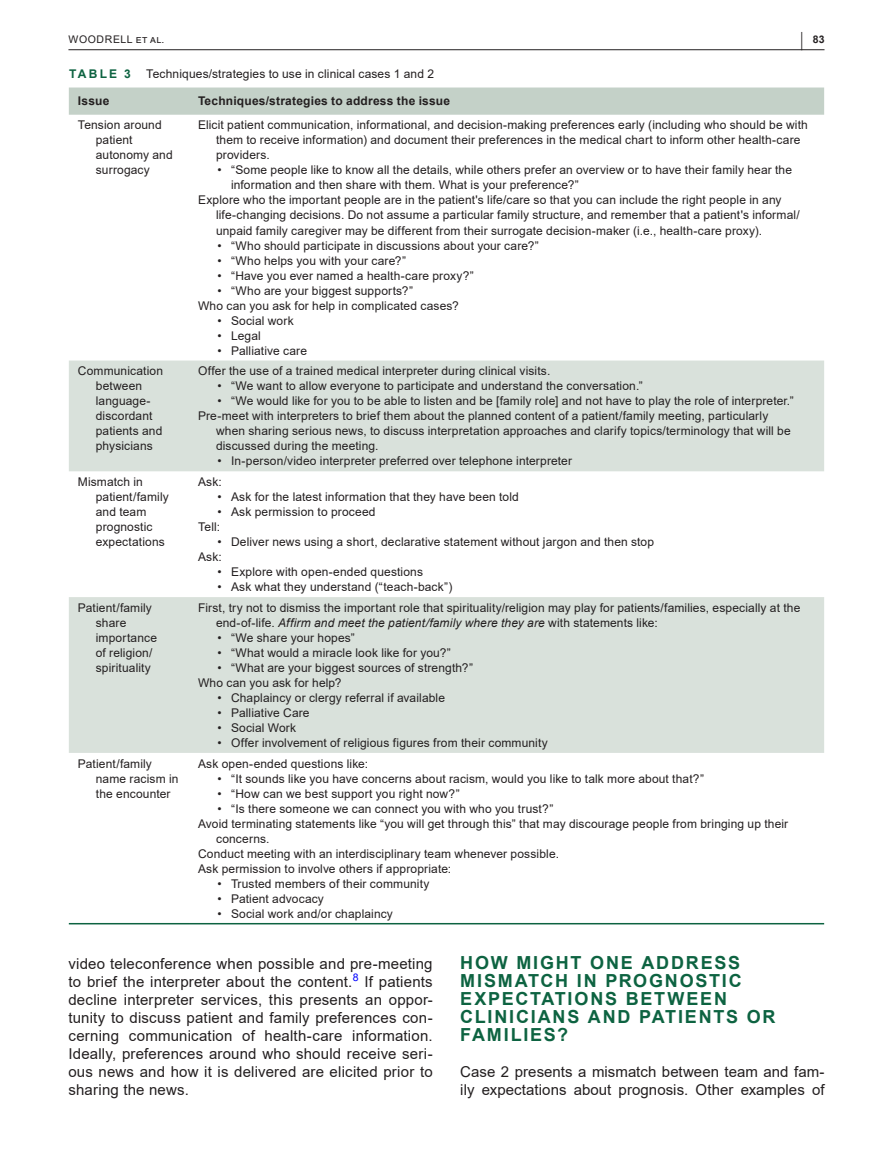
<style>
.page{position:relative;width:893px;height:1174px;background:#fff}
.page>*{position:absolute;margin:0;border:0;box-sizing:border-box;transform-origin:0 0}
.t1{font:700 19.5px "Arial";color:#231f20;scale:.38 1}
.t2{font:700 18px/18px "Arial";letter-spacing:.1em;color:#0d6341}
.t3{font:15px/18px "Arial";letter-spacing:.01em;color:#231f20}
.t4{font:12px/15px "Arial";letter-spacing:.01em;color:#231f20}
.t5{font:700 12px "Arial";letter-spacing:.02em;color:#231f20}
.t6{font:700 12px "Arial";letter-spacing:.185em;color:#0d6341}
.t7{font:10.5px "Arial";letter-spacing:.05em;color:#231f20}
.t8{font:700 10.5px "Arial";color:#231f20}
.t9{font:10.5px "Arial";color:#00f}
.s1{font-style:italic}
</style>
<div class="page">
<hr style="left:68px;top:49px;width:756px;height:1px;background:#231f20">
<svg style="left:69px;top:87px;width:755px;height:28px;background:#c5d2c9"></svg>
<svg style="left:69px;top:360px;width:755px;height:393px;fill:#d9e1db"></svg>
<hr style="left:69px;top:923px;width:120px;height:1px;background:#0d6341">
<hr style="left:189px;top:923px;width:635px;height:1px;background:#0d6341">
<h1 class="t1" style="left:801px;top:25px;width:7px">|</h1>
<p class="t7" style="left:69px;top:32px;width:97px">WOODRELL et al.</p>
<p class="t8" style="left:813px;top:32px;width:13px">83</p>
<p class="t6" style="left:69px;top:65px;width:63px">TABLE 3</p>
<p class="t4" style="left:146px;top:66px;width:289px">Techniques/strategies to use in clinical cases 1 and 2</p>
<p class="t5" style="left:78px;top:93px;width:33px">Issue</p>
<p class="t5" style="left:198px;top:93px;width:254px">Techniques/strategies to address the issue</p>
<p class="t4" style="left:96px;top:118px;width:78px;text-indent:-18px">Tension around patient autonomy and surrogacy</p>
<p class="t4" style="left:216px;top:118px;width:593px;text-indent:-18px">Elicit patient communication, informational, and decision-making preferences early (including who should be with them to receive information) and document their preferences in the medical chart to inform other health-care providers.</p>
<p class="t4" style="left:217px;top:163px;width:576px">• “Some people like to know all the details, while others prefer an overview or to have their family hear the</p>
<p class="t4" style="left:231px;top:178px;width:349px">information and then share with them. What is your preference?”</p>
<p class="t4" style="left:198px;top:193px;width:585px">Explore who the important people are in the patient's life/care so that you can include the right people in any</p>
<p class="t4" style="left:216px;top:208px;width:585px">life-changing decisions. Do not assume a particular family structure, and remember that a patient's informal/</p>
<p class="t4" style="left:216px;top:223px;width:548px">unpaid family caregiver may be different from their surrogate decision-maker (i.e., health-care proxy).</p>
<p class="t4" style="left:217px;top:238px;width:323px">• “Who should participate in discussions about your care?”</p>
<p class="t4" style="left:217px;top:253px;width:190px">• “Who helps you with your care?”</p>
<p class="t4" style="left:217px;top:268px;width:258px">• “Have you ever named a health-care proxy?”</p>
<p class="t4" style="left:198px;top:283px;width:262px;text-indent:20px">• “Who are your biggest supports?”<br>Who can you ask for help in complicated cases?</p>
<p class="t4" style="left:217px;top:313px;width:78px">• Social work</p>
<p class="t4" style="left:217px;top:328px;width:45px">• Legal</p>
<p class="t4" style="left:217px;top:343px;width:91px">• Palliative care</p>
<p class="t4" style="left:96px;top:363px;width:69px;text-indent:-18px">Communication between language&shy;discordant patients and physicians</p>
<p class="t4" style="left:198px;top:363px;width:354px">Offer the use of a trained medical interpreter during clinical visits.</p>
<p class="t4" style="left:217px;top:378px;width:427px">• “We want to allow everyone to participate and understand the conversation.”</p>
<p class="t4" style="left:198px;top:393px;width:597px;text-indent:20px">• “We would like for you to be able to listen and be [family role] and not have to play the role of interpreter.”<br>Pre-meet with interpreters to brief them about the planned content of a patient/family meeting, particularly</p>
<p class="t4" style="left:216px;top:423px;width:576px">when sharing serious news, to discuss interpretation approaches and clarify topics/terminology that will be discussed during the meeting.</p>
<p class="t4" style="left:217px;top:453px;width:356px">• In-person/video interpreter preferred over telephone interpreter</p>
<p class="t4" style="left:96px;top:474px;width:74px;text-indent:-18px">Mismatch in patient/family and team prognostic expectations</p>
<p class="t4" style="left:198px;top:474px;width:25px">Ask:</p>
<p class="t4" style="left:217px;top:489px;width:303px">• Ask for the latest information that they have been told</p>
<p class="t4" style="left:198px;top:504px;width:179px;text-indent:20px">• Ask permission to proceed<br>Tell:</p>
<p class="t4" style="left:198px;top:534px;width:458px;text-indent:20px">• Deliver news using a short, declarative statement without jargon and then stop<br>Ask:</p>
<p class="t4" style="left:217px;top:564px;width:207px">• Explore with open-ended questions</p>
<p class="t4" style="left:217px;top:579px;width:236px">• Ask what they understand (“teach-back”)</p>
<p class="t4" style="left:96px;top:600px;width:63px;text-indent:-18px">Patient/family share importance of religion/ spirituality</p>
<p class="t4" style="left:216px;top:600px;width:586px;text-indent:-18px">First, try not to dismiss the important role that spirituality/religion may play for patients/families, especially at the end-of-life. <span class="s1">Affirm and meet the patient/family where they are</span> with statements like:</p>
<p class="t4" style="left:217px;top:630px;width:139px">• “We share your hopes”</p>
<p class="t4" style="left:217px;top:645px;width:235px">• “What would a miracle look like for you?”</p>
<p class="t4" style="left:198px;top:660px;width:277px;text-indent:20px">• “What are your biggest sources of strength?”<br>Who can you ask for help?</p>
<p class="t4" style="left:217px;top:690px;width:229px">• Chaplaincy or clergy referral if available</p>
<p class="t4" style="left:217px;top:705px;width:94px">• Palliative Care</p>
<p class="t4" style="left:217px;top:720px;width:80px">• Social Work</p>
<p class="t4" style="left:217px;top:735px;width:332px">• Offer involvement of religious figures from their community</p>
<p class="t4" style="left:96px;top:756px;width:84px;text-indent:-18px">Patient/family name racism in the encounter</p>
<p class="t4" style="left:198px;top:756px;width:172px">Ask open-ended questions like:</p>
<p class="t4" style="left:217px;top:771px;width:488px">• “It sounds like you have concerns about racism, would you like to talk more about that?”</p>
<p class="t4" style="left:217px;top:786px;width:244px">• “How can we best support you right now?”</p>
<p class="t4" style="left:217px;top:801px;width:337px">• “Is there someone we can connect you with who you trust?”</p>
<p class="t4" style="left:198px;top:816px;width:592px">Avoid terminating statements like “you will get through this” that may discourage people from bringing up their</p>
<p class="t4" style="left:216px;top:831px;width:55px">concerns.</p>
<p class="t4" style="left:198px;top:846px;width:362px">Conduct meeting with an interdisciplinary team whenever possible.</p>
<p class="t4" style="left:198px;top:861px;width:255px">Ask permission to involve others if appropriate:</p>
<p class="t4" style="left:217px;top:876px;width:213px">• Trusted members of their community</p>
<p class="t4" style="left:217px;top:891px;width:108px">• Patient advocacy</p>
<p class="t4" style="left:217px;top:906px;width:177px">• Social work and/or chaplaincy</p>
<p class="t3" style="left:68px;top:955px;width:366px">video teleconference when possible and pre-meeting to brief the interpreter about the content.</p>
<p class="t9" style="left:353px;top:969px;width:7px">8</p>
<p class="t3" style="left:68px;top:973px;width:366px;text-align:justify;text-indent:296px">If patients decline interpreter services, this presents an oppor&shy;tunity to discuss patient and family preferences con&shy;cerning communication of health-care information.<br>Ideally, preferences around who should receive seri&shy;ous news and how it is delivered are elicited prior to sharing the news.</p>
<h2 class="t2" style="left:460px;top:954px;width:317px">HOW MIGHT ONE ADDRESS<br>MISMATCH IN PROGNOSTIC<br>EXPECTATIONS BETWEEN<br>CLINICIANS AND PATIENTS OR<br>FAMILIES?</h2>
<p class="t3" style="left:460px;top:1063px;width:366px">Case 2 presents a mismatch between team and fam&shy;ily expectations about prognosis. Other examples of</p>
</div>
